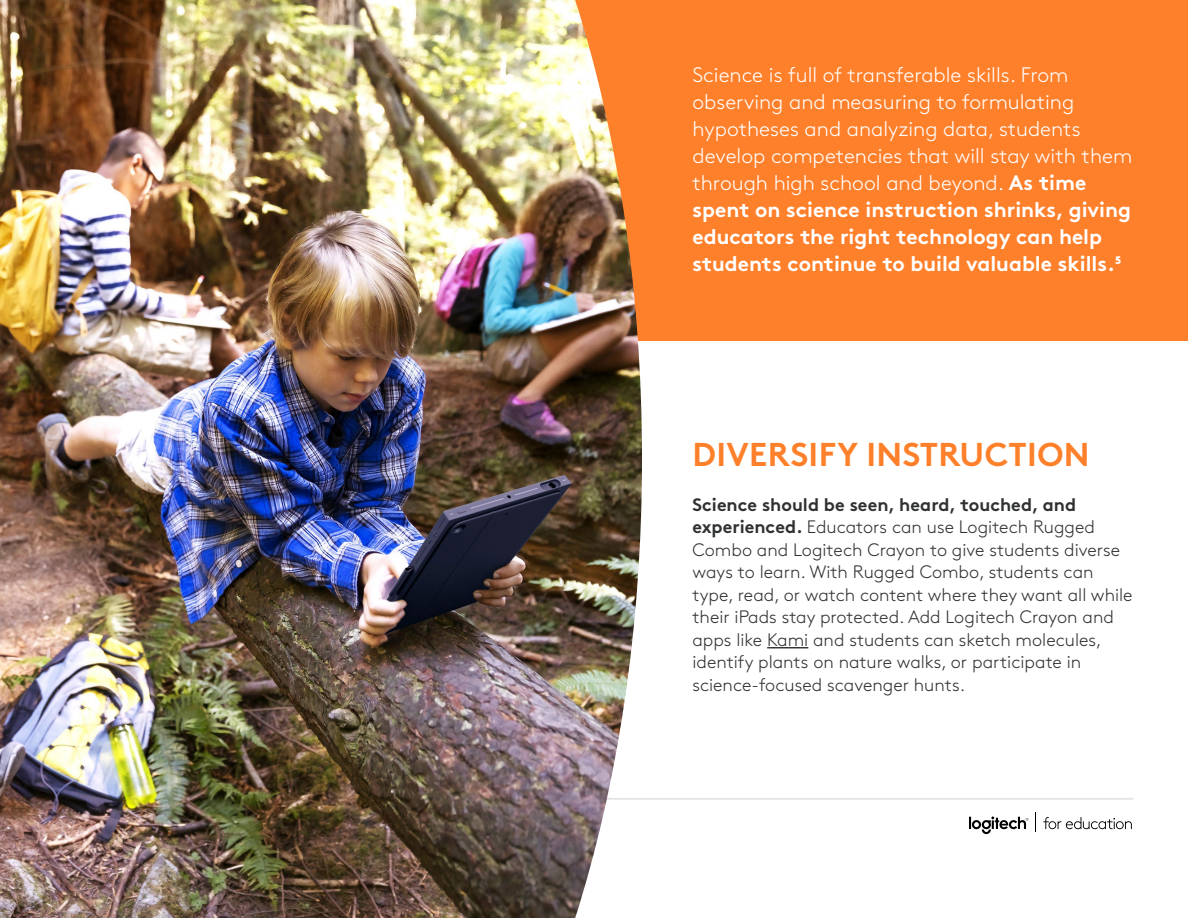
<style>
.page{position:relative;width:1188px;height:918px;background:#fff}
.page>*{position:absolute;margin:0;border:0;box-sizing:border-box;transform-origin:0 0}
.t1{font:700 33px "Brown Pro";letter-spacing:.01em;color:#ff802b}
.t2{font:300 21px/27px "Brown Pro";color:#fff}
.Paragraph_Style_1{font:300 18px/22.5px "Brown Pro";color:#2f3132}
.s1{font-weight:700}
</style>
<div class="page">
<div style="left:552px;top:0;width:636px;height:340px;background:#ff802b"></div>
<hr style="left:578px;top:798px;width:555px;height:2px;background:#c3c6c8">
<img style="left:0;top:0;width:642px;height:918px">
<svg style="left:969px;top:817px;width:60px;height:17px"></svg>
<svg style="left:1043px;top:817px;width:89px;height:12px"></svg>
<svg style="left:1035px;top:812px;width:1px;height:20px"></svg>
<hr style="left:767px;top:647px;width:41px;height:1px;background:#2f3132">
<p class="t2" style="left:692px;top:59px;width:441px">Science is full of transferable skills. From observing and measuring to formulating hypotheses and analyzing data, students develop competencies that will stay with them through high school and beyond. <span class="s1">As time spent on science instruction shrinks, giving educators the right technology can help students continue to build valuable skills.5</span></p>
<p class="t1" style="left:693px;top:428px;width:398px">DIVERSIFY INSTRUCTION</p>
<p class="Paragraph_Style_1" style="left:692px;top:492px;width:442px"><span class="s1">Science should be seen, heard, touched, and experienced.</span> Educators can use Logitech Rugged Combo and Logitech Crayon to give students diverse ways to learn. With Rugged Combo, students can type, read, or watch content where they want all while their iPads stay protected. Add Logitech Crayon and apps like Kami and students can sketch molecules, identify plants on nature walks, or participate in science-focused scavenger hunts.</p>
</div>
